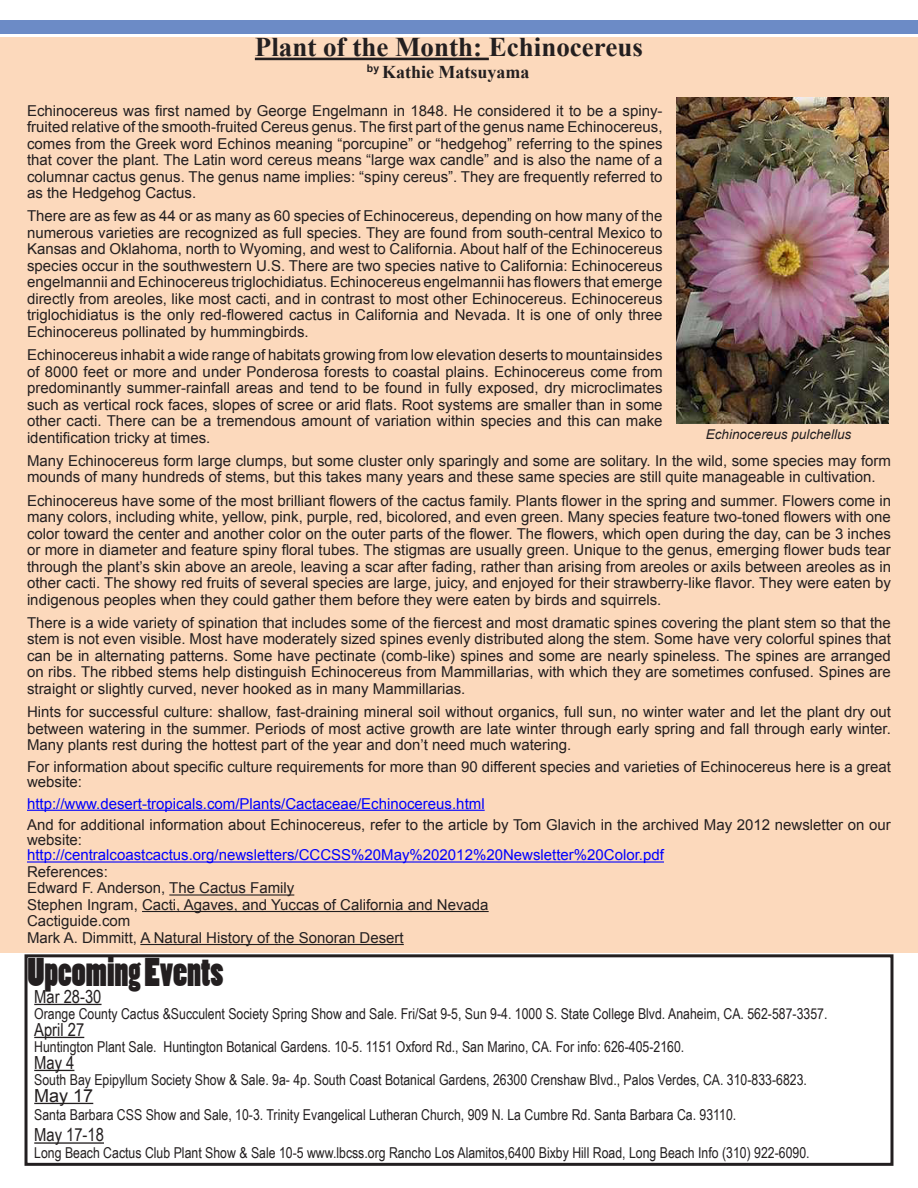
<style>
.page{position:relative;width:918px;height:1188px;background:#fff}
.page>*{position:absolute;margin:0;border:0;box-sizing:border-box;transform-origin:0 0}
.Title_2{font:37.5px "Poplar Std";color:#231f20}
.t1{font:700 27px "Times New Roman";color:#231f20}
.t2{font:18px "Arial Narrow";color:#231f20}
.t3{font:700 18px "Times New Roman";color:#231f20}
.t4{font:18px "Arial";color:#231f20}
.t5{font:15px/16.5px "Arial";color:#231f20;text-align:justify}
.Default{font:15px "Arial Narrow";color:#231f20}
.t6{font:15px "Arial";color:#00f}
.t7{font:italic 13.5px "Arial";color:#231f20}
</style>
<div class="page">
<div style="left:0;top:21px;width:918px;height:13px;background:#6c8bc6"></div>
<div style="left:0;top:38px;width:918px;height:915px;background:#fcd9bc"></div>
<hr style="left:255px;top:58px;width:234px;height:2px;background:#231f20">
<hr style="left:27px;top:810px;width:458px;height:1px;background:#00f">
<hr style="left:27px;top:861px;width:637px;height:2px;background:#00f">
<hr style="left:169px;top:894px;width:125px;height:2px;background:#231f20">
<hr style="left:142px;top:911px;width:347px;height:1px;background:#231f20">
<hr style="left:140px;top:944px;width:264px;height:1px;background:#231f20">
<hr style="left:34px;top:1004px;width:68px;height:1px;background:#231f20">
<hr style="left:34px;top:1037px;width:50px;height:1px;background:#231f20">
<hr style="left:34px;top:1070px;width:40px;height:1px;background:#231f20">
<hr style="left:34px;top:1103px;width:59px;height:1px;background:#231f20">
<hr style="left:34px;top:1142px;width:70px;height:2px;background:#231f20">
<div style="left:25px;top:954px;width:868px;height:212px;border:3px solid #231f20"></div>
<img style="left:676px;top:97px;width:212px;height:327px">
<p class="t1" style="left:255px;top:28px;width:389px">Plant of the Month: Echinocereus</p>
<p class="t3" style="left:367px;top:59px;width:164px"><sup>by</sup> Kathie Matsuyama</p>
<p class="t5" style="left:27px;top:102px;width:637px">Echinocereus was first named by George Engelmann in 1848. He considered it to be a spiny&shy;fruited relative of the smooth-fruited Cereus genus. The first part of the genus name Echinocereus, comes from the Greek word Echinos meaning “porcupine” or “hedgehog” referring to the spines that cover the plant. The Latin word cereus means “large wax candle” and is also the name of a columnar cactus genus. The genus name implies: “spiny cereus”. They are frequently referred to as the Hedgehog Cactus.</p>
<p class="t5" style="left:27px;top:208px;width:637px">There are as few as 44 or as many as 60 species of Echinocereus, depending on how many of the numerous varieties are recognized as full species. They are found from south-central Mexico to Kansas and Oklahoma, north to Wyoming, and west to California. About half of the Echinocereus species occur in the southwestern U.S. There are two species native to California: Echinocereus engelmannii and Echinocereus triglochidiatus. Echinocereus engelmannii has flowers that emerge directly from areoles, like most cacti, and in contrast to most other Echinocereus. Echinocereus triglochidiatus is the only red-flowered cactus in California and Nevada. It is one of only three Echinocereus pollinated by hummingbirds.</p>
<p class="t5" style="left:27px;top:347px;width:637px">Echinocereus inhabit a wide range of habitats growing from low elevation deserts to mountainsides of 8000 feet or more and under Ponderosa forests to coastal plains. Echinocereus come from predominantly summer-rainfall areas and tend to be found in fully exposed, dry microclimates such as vertical rock faces, slopes of scree or arid flats. Root systems are smaller than in some other cacti. There can be a tremendous amount of variation within species and this can make identification tricky at times.</p>
<p class="t5" style="left:27px;top:453px;width:866px">Many Echinocereus form large clumps, but some cluster only sparingly and some are solitary. In the wild, some species may form mounds of many hundreds of stems, but this takes many years and these same species are still quite manageable in cultivation.</p>
<p class="t5" style="left:27px;top:492px;width:866px">Echinocereus have some of the most brilliant flowers of the cactus family. Plants flower in the spring and summer. Flowers come in many colors, including white, yellow, pink, purple, red, bicolored, and even green. Many species feature two-toned flowers with one color toward the center and another color on the outer parts of the flower. The flowers, which open during the day, can be 3 inches or more in diameter and feature spiny floral tubes. The stigmas are usually green. Unique to the genus, emerging flower buds tear through the plant’s skin above an areole, leaving a scar after fading, rather than arising from areoles or axils between areoles as in other cacti. The showy red fruits of several species are large, juicy, and enjoyed for their strawberry-like flavor. They were eaten by indigenous peoples when they could gather them before they were eaten by birds and squirrels.</p>
<p class="t5" style="left:27px;top:615px;width:865px">There is a wide variety of spination that includes some of the fiercest and most dramatic spines covering the plant stem so that the stem is not even visible. Most have moderately sized spines evenly distributed along the stem. Some have very colorful spines that can be in alternating patterns. Some have pectinate (comb-like) spines and some are nearly spineless. The spines are arranged on ribs. The ribbed stems help distinguish Echinocereus from Mammillarias, with which they are sometimes confused. Spines are straight or slightly curved, never hooked as in many Mammillarias.</p>
<p class="t5" style="left:27px;top:704px;width:866px">Hints for successful culture: shallow, fast-draining mineral soil without organics, full sun, no winter water and let the plant dry out between watering in the summer. Periods of most active growth are late winter through early spring and fall through early winter.<br>Many plants rest during the hottest part of the year and don’t need much watering.</p>
<p class="t5" style="left:27px;top:759px;width:865px;line-height:15px">For information about specific culture requirements for more than 90 different species and varieties of Echinocereus here is a great website:</p>
<p class="t6" style="left:27px;top:794px;width:459px">http://www.desert-tropicals.com/Plants/Cactaceae/Echinocereus.html</p>
<p class="t5" style="left:27px;top:818px;width:865px;line-height:15px">And for additional information about Echinocereus, refer to the article by Tom Glavich in the archived May 2012 newsletter on our website:</p>
<p class="t6" style="left:27px;top:845px;width:638px">http://centralcoastcactus.org/newsletters/CCCSS%20May%202012%20Newsletter%20Color.pdf</p>
<p class="t5" style="left:27px;top:864px;width:82px">References:</p>
<p class="t5" style="left:27px;top:880px;width:269px">Edward F. Anderson, The Cactus Family</p>
<p class="t5" style="left:27px;top:897px;width:463px">Stephen Ingram, Cacti, Agaves, and Yuccas of California and Nevada</p>
<p class="t5" style="left:27px;top:913px;width:105px">Cactiguide.com</p>
<p class="t5" style="left:27px;top:930px;width:378px">Mark A. Dimmitt, A Natural History of the Sonoran Desert</p>
<p class="t7" style="left:706px;top:425px;width:147px">Echinocereus pulchellus</p>
<p class="Title_2" style="left:28px;top:952px;width:198px">Upcoming Events</p>
<p class="t2" style="left:34px;top:983px;width:69px">Mar 28-30</p>
<p class="Default" style="left:34px;top:1003px;width:795px">Orange County Cactus &amp;Succulent Society Spring Show and Sale. Fri/Sat 9-5, Sun 9-4. 1000 S. State College Blvd. Anaheim, CA. 562-587-3357.</p>
<p class="t2" style="left:34px;top:1016px;width:52px">April 27</p>
<p class="Default" style="left:34px;top:1036px;width:652px">Huntington Plant Sale. Huntington Botanical Gardens. 10-5. 1151 Oxford Rd., San Marino, CA. For info: 626-405-2160.</p>
<p class="t2" style="left:34px;top:1049px;width:42px">May 4</p>
<p class="Default" style="left:34px;top:1069px;width:774px">South Bay Epipyllum Society Show &amp; Sale. 9a- 4p. South Coast Botanical Gardens, 26300 Crenshaw Blvd., Palos Verdes, CA. 310-833-6823.</p>
<p class="t4" style="left:34px;top:1083px;width:61px">May 17</p>
<p class="Default" style="left:34px;top:1103px;width:704px">Santa Barbara CSS Show and Sale, 10-3. Trinity Evangelical Lutheran Church, 909 N. La Cumbre Rd. Santa Barbara Ca. 93110.</p>
<p class="t2" style="left:34px;top:1122px;width:71px">May 17-18</p>
<p class="Default" style="left:34px;top:1141px;width:777px">Long Beach Cactus Club Plant Show &amp; Sale 10-5 www.lbcss.org Rancho Los Alamitos,6400 Bixby Hill Road, Long Beach Info (310) 922-6090.</p>
</div>
